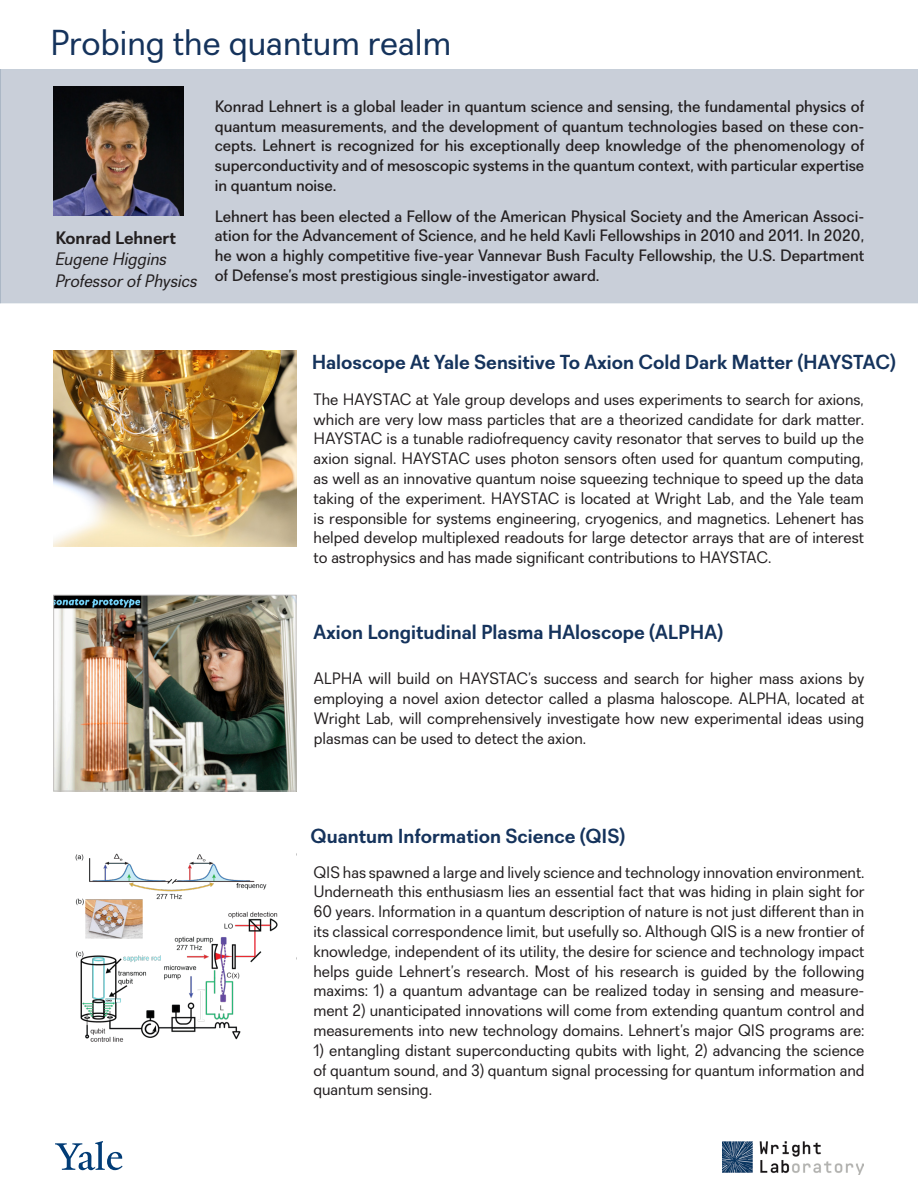
<style>
.page{position:relative;width:918px;height:1188px;background:#fff}
.page>*{position:absolute;margin:0;border:0;box-sizing:border-box;transform-origin:0 0}
.t1{font:36px "Recta";color:#15335c}
.t2{font:700 20.25px "Recta";color:#15335c}
.t3{font:italic 18px "Recta";color:#231f20}
.t4{font:700 18px "Recta";color:#231f20}
.t5{font:16.5px/19.8px "Recta";color:#231f20;text-align:justify}
.t6{font:500 16.5px/19.8px "Recta";color:#231f20;text-align:justify}
</style>
<div class="page">
<div style="left:0;top:69px;width:918px;height:234px;background:#c9cfd9"></div>
<img style="left:55px;top:597px;width:239px;height:192px">
<div style="left:53px;top:595px;width:243px;height:196px;border:1px solid #c1bfbe"></div>
<img style="left:53px;top:350px;width:243px;height:197px">
<img style="left:54px;top:86px;width:129px;height:130px">
<img style="left:76px;top:853px;width:202px;height:189px">
<img style="left:722px;top:1141px;width:142px;height:34px">
<svg style="left:55px;top:1141px;width:68px;height:29px"></svg>
<p class="t1" style="left:50px;top:22px;width:402px">Probing the quantum realm</p>
<p class="t4" style="left:55px;top:226px;width:122px">Konrad Lehnert</p>
<p class="t3" style="left:55px;top:248px;width:113px">Eugene Higgins</p>
<p class="t3" style="left:55px;top:270px;width:144px">Professor of Physics</p>
<p class="t6" style="left:215px;top:96px;width:651px">Konrad Lehnert is a global leader in quantum science and sensing, the fundamental physics of quantum measurements, and the development of quantum technologies based on these con&shy;cepts. Lehnert is recognized for his exceptionally deep knowledge of the phenomenology of superconductivity and of mesoscopic systems in the quantum context, with particular expertise in quantum noise.</p>
<p class="t6" style="left:215px;top:206px;width:651px">Lehnert has been elected a Fellow of the American Physical Society and the American Associ&shy;ation for the Advancement of Science, and he held Kavli Fellowships in 2010 and 2011. In 2020, he won a highly competitive five-year Vannevar Bush Faculty Fellowship, the U.S. Department of Defense’s most prestigious single-investigator award.</p>
<p class="t2" style="left:312px;top:350px;width:586px">Haloscope At Yale Sensitive To Axion Cold Dark Matter (HAYSTAC)</p>
<p class="t5" style="left:314px;top:389px;width:552px">The HAYSTAC at Yale group develops and uses experiments to search for axions, which are very low mass particles that are a theorized candidate for dark matter.<br>HAYSTAC is a tunable radiofrequency cavity resonator that serves to build up the axion signal. HAYSTAC uses photon sensors often used for quantum computing, as well as an innovative quantum noise squeezing technique to speed up the data taking of the experiment. HAYSTAC is located at Wright Lab, and the Yale team is responsible for systems engineering, cryogenics, and magnetics. Lehenert has helped develop multiplexed readouts for large detector arrays that are of interest to astrophysics and has made significant contributions to HAYSTAC.</p>
<p class="t2" style="left:313px;top:620px;width:411px">Axion Longitudinal Plasma HAloscope (ALPHA)</p>
<p class="t5" style="left:314px;top:669px;width:552px">ALPHA will build on HAYSTAC’s success and search for higher mass axions by employing a novel axion detector called a plasma haloscope. ALPHA, located at Wright Lab, will comprehensively investigate how new experimental ideas using plasmas can be used to detect the axion.</p>
<p class="t2" style="left:311px;top:824px;width:316px">Quantum Information Science (QIS)</p>
<p class="t5" style="left:313px;top:862px;width:553px">QIS has spawned a large and lively science and technology innovation environment.<br>Underneath this enthusiasm lies an essential fact that was hiding in plain sight for 60 years. Information in a quantum description of nature is not just different than in its classical correspondence limit, but usefully so. Although QIS is a new frontier of knowledge, independent of its utility, the desire for science and technology impact helps guide Lehnert’s research. Most of his research is guided by the following maxims: 1) a quantum advantage can be realized today in sensing and measure&shy;ment 2) unanticipated innovations will come from extending quantum control and measurements into new technology domains. Lehnert’s major QIS programs are:</p>
<p class="t5" style="left:313px;top:1040px;width:553px">1) entangling distant superconducting qubits with light, 2) advancing the science of quantum sound, and 3) quantum signal processing for quantum information and quantum sensing.</p>
</div>
